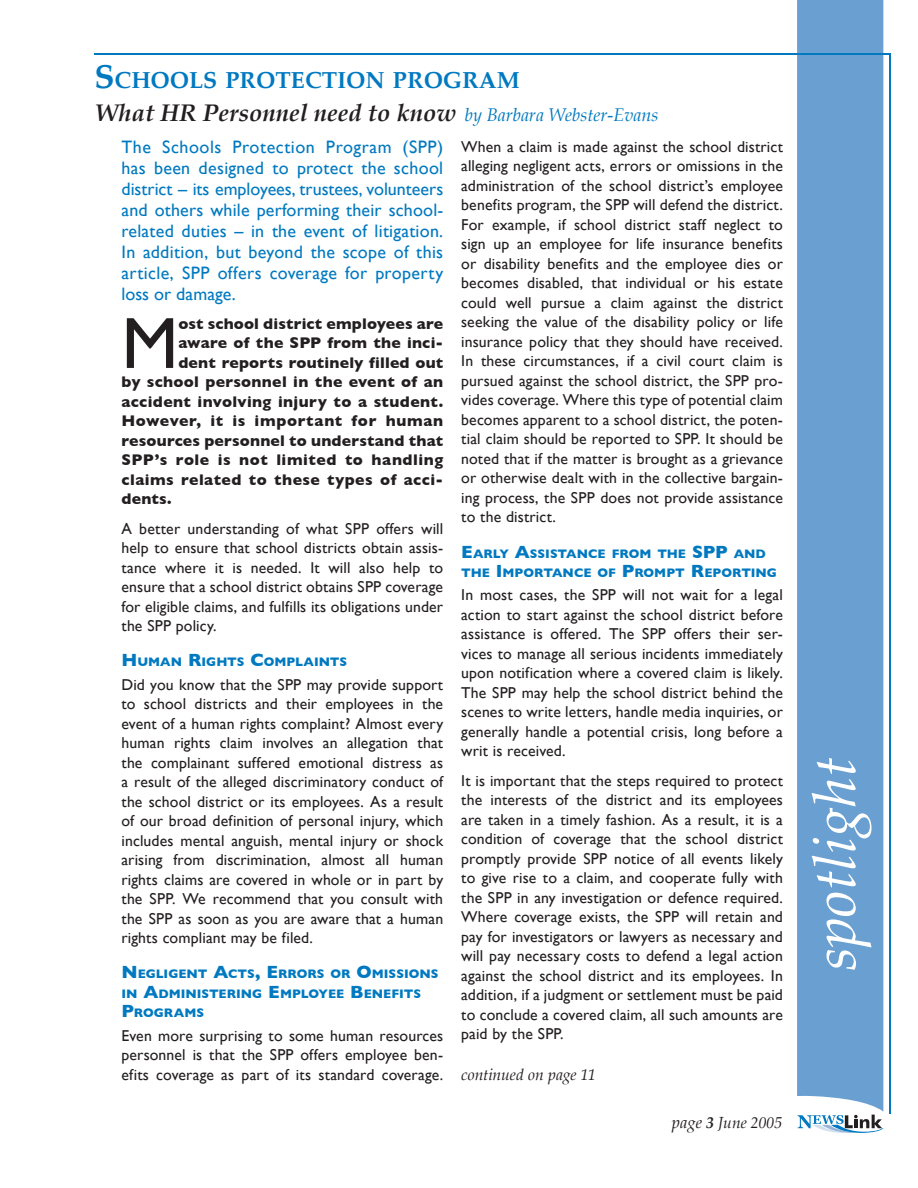
<style>
.page{position:relative;width:918px;height:1188px;background:#fff}
.page>*{position:absolute;margin:0;border:0;box-sizing:border-box;transform-origin:0 0}
.t1{font:72.9px "Gill Sans";color:#231f20}
.t2{font:italic 60px "Palatino";color:#fff}
.t3{font:italic 700 24px "Palatino";color:#231f20}
.t4{font:700 23.1px "Palatino";color:#0079c0}
.t5{font:18px/21px "Gill Sans";letter-spacing:.015em;color:#0079c0;text-align:justify}
.t6{font:15.75px/19.5px "Gill Sans";letter-spacing:.01em;color:#231f20;text-align:justify}
.t7{font:700 15.75px "Gill Sans";letter-spacing:.02em;color:#231f20}
.t8{font:italic 15.75px "Palatino";color:#231f20}
.t9{font:700 15.75px "Gill Sans";letter-spacing:.04em;color:#231f20}
.t10{font:700 12.6px/19.5px "Gill Sans";color:#0079c0}
.s1{font-size:33px}
.s2{font-weight:400;font-size:18px;color:#0079c0}
.s3{font-size:18px}
.s4{font-size:16.5px}
.s5{font-weight:700}
</style>
<div class="page">
<div style="left:797px;top:0;width:87px;height:1133px;background:#6aa0d1"></div>
<hr style="left:94px;top:53px;width:797px;height:2px;background:#0079c0">
<hr style="left:890px;top:53px;width:1px;height:1061px;background:#0079c0">
<h3 class="t4" style="left:94px;top:66px;width:427px"><span class="s1">S</span>CHOOLS PROTECTION PROGRAM</h3>
<h3 class="t3" style="left:94px;top:98px;width:565px">What HR Personnel need to know <span class="s2">by Barbara Webster-Evans</span></h3>
<p class="t5" style="left:121px;top:137px;width:323px">The Schools Protection Program (SPP) has been designed to protect the school district – its employees, trustees, volunteers and others while performing their school&shy;related duties – in the event of litigation.<br>In addition, but beyond the scope of this article, SPP offers coverage for property loss or damage.</p>
<h1 class="t1" style="left:122px;top:301px;width:58px">M</h1>
<p class="t7" style="left:178px;top:314px;width:266px">ost school district employees are</p>
<p class="t6" style="left:461px;top:137px;width:323px">When a claim is made against the school district alleging negligent acts, errors or omissions in the administration of the school district’s employee benefits program, the SPP will defend the district.<br>For example, if school district staff neglect to sign up an employee for life insurance benefits or disability benefits and the employee dies or becomes disabled, that individual or his estate could well pursue a claim against the district seeking the value of the disability policy or life insurance policy that they should have received.<br>In these circumstances, if a civil court claim is pursued against the school district, the SPP pro&shy;vides coverage. Where this type of potential claim becomes apparent to a school district, the poten&shy;tial claim should be reported to SPP. It should be noted that if the matter is brought as a grievance or otherwise dealt with in the collective bargain&shy;ing process, the SPP does not provide assistance to the district.</p>
<p class="t10" style="left:461px;top:544px;width:317px"><span class="s3">E</span>ARLY <span class="s3">A</span>SSISTANCE FROM THE <span class="s3">SPP</span> AND<br>THE <span class="s3">I</span>MPORTANCE OF <span class="s3">P</span>ROMPT <span class="s3">R</span>EPORTING</p>
<p class="t6" style="left:461px;top:585px;width:323px">In most cases, the SPP will not wait for a legal action to start against the school district before assistance is offered. The SPP offers their ser&shy;vices to manage all serious incidents immediately upon notification where a covered claim is likely.<br>The SPP may help the school district behind the scenes to write letters, handle media inquiries, or generally handle a potential crisis, long before a writ is received.</p>
<p class="t6" style="left:461px;top:770px;width:323px">It is important that the steps required to protect the interests of the district and its employees are taken in a timely fashion. As a result, it is a condition of coverage that the school district promptly provide SPP notice of all events likely to give rise to a claim, and cooperate fully with the SPP in any investigation or defence required.<br>Where coverage exists, the SPP will retain and pay for investigators or lawyers as necessary and will pay necessary costs to defend a legal action against the school district and its employees. In addition, if a judgment or settlement must be paid to conclude a covered claim, all such amounts are paid by the SPP.</p>
<p class="t8" style="left:461px;top:1065px;width:136px">continued on page 11</p>
<p class="t7" style="left:178px;top:334px;width:266px">aware of the SPP from the inci-</p>
<p class="t7" style="left:178px;top:353px;width:266px">dent reports routinely filled out</p>
<p class="t7" style="left:121px;top:373px;width:323px">by school personnel in the event of an</p>
<p class="t7" style="left:121px;top:392px;width:323px">accident involving injury to a student.</p>
<p class="t9" style="left:121px;top:412px;width:323px">However, it is important for human</p>
<p class="t7" style="left:121px;top:431px;width:323px">resources personnel to understand that</p>
<p class="t7" style="left:121px;top:451px;width:323px">SPP’s role is not limited to handling</p>
<p class="t7" style="left:121px;top:470px;width:323px">claims related to these types of acci-</p>
<p class="t7" style="left:121px;top:490px;width:52px">dents.</p>
<p class="t6" style="left:121px;top:519px;width:323px">A better understanding of what SPP offers will help to ensure that school districts obtain assis&shy;tance where it is needed. It will also help to ensure that a school district obtains SPP coverage for eligible claims, and fulfills its obligations under the SPP policy.</p>
<p class="t10" style="left:122px;top:652px;width:227px"><span class="s3">H</span>UMAN <span class="s3">R</span>IGHTS <span class="s3">C</span>OMPLAINTS</p>
<p class="t6" style="left:122px;top:675px;width:323px">Did you know that the SPP may provide support to school districts and their employees in the event of a human rights complaint? Almost every human rights claim involves an allegation that the complainant suffered emotional distress as a result of the alleged discriminatory conduct of the school district or its employees. As a result of our broad definition of personal injury, which includes mental anguish, mental injury or shock arising from discrimination, almost all human rights claims are covered in whole or in part by the SPP. We recommend that you consult with the SPP as soon as you are aware that a human rights compliant may be filed.</p>
<p class="t10" style="left:122px;top:964px;width:319px"><span class="s3">N</span>EGLIGENT <span class="s3">A</span>CTS<span class="s3">, E</span>RRORS OR <span class="s3">O</span>MISSIONS<br>IN <span class="s3">A</span>DMINISTERING <span class="s3">E</span>MPLOYEE <span class="s3">B</span>ENEFITS<br><span class="s3">P</span>ROGRAMS</p>
<p class="t6" style="left:122px;top:1026px;width:323px">Even more surprising to some human resources personnel is that the SPP offers employee ben&shy;efits coverage as part of its standard coverage.</p>
<p class="t8" style="left:672px;top:1113px;width:112px"><span class="s4">page</span> <span class="s5">3</span> June 2005</p>
<h2 class="t2" style="left:799px;top:970px;width:215px;rotate:-90deg">spotlight</h2>
</div>
